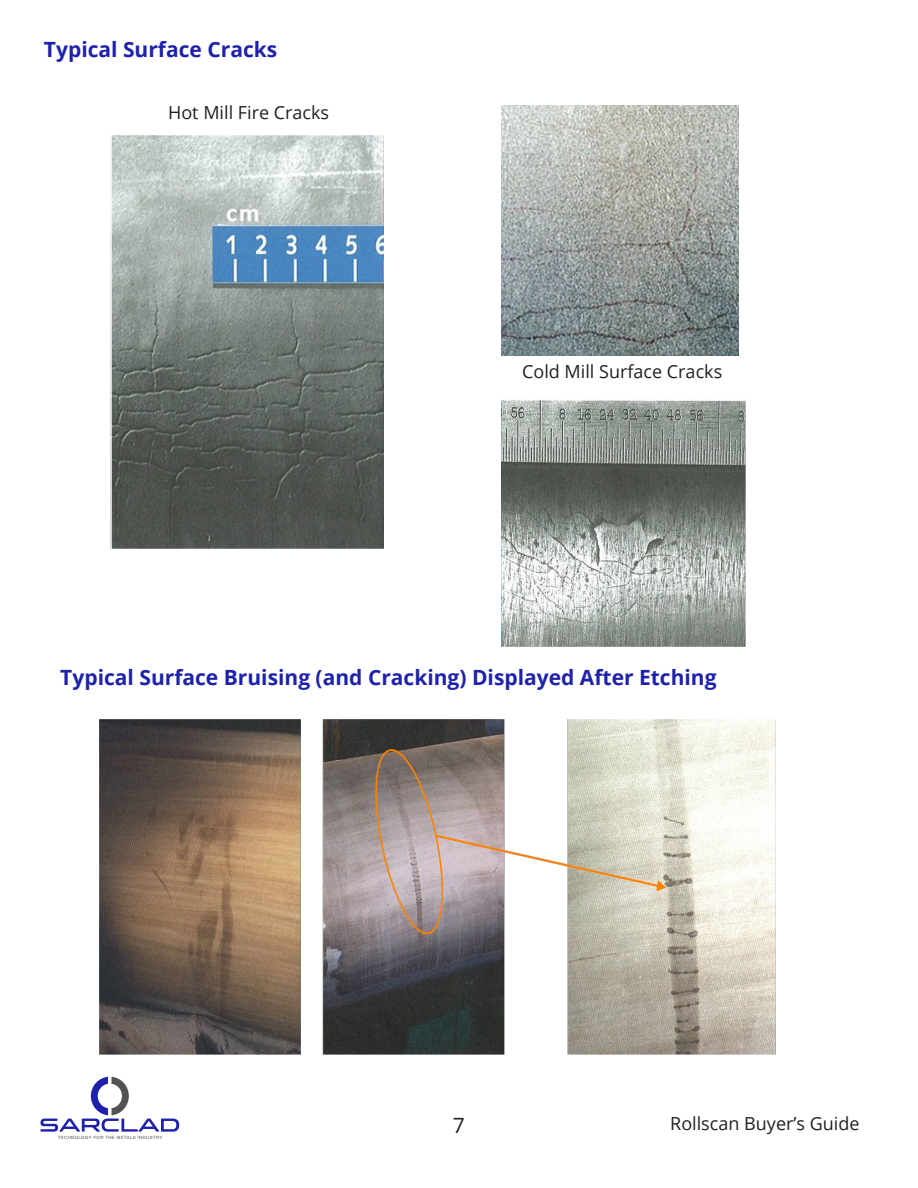
<style>
.page{position:relative;width:918px;height:1188px;background:#fff}
.page>*{position:absolute;margin:0;border:0;box-sizing:border-box;transform-origin:0 0}
.h2__Left_BOLD_BLUE{font:700 21px "Open Sans";color:#1e22aa}
.t1{font:21px "Open Sans";color:#231f20}
.p__Centered{font:18px "Open Sans";color:#231f20}
.t2{font:4.35px "Helvetica";letter-spacing:.09em;color:#51534a}
</style>
<div class="page">
<svg style="left:41px;top:1077px;width:138px;height:55px"></svg>
<img style="left:502px;top:401px;width:243px;height:244px">
<div style="left:484px;top:398px;width:270px;height:250px;border:2px solid #fff"></div>
<img style="left:502px;top:105px;width:237px;height:251px">
<img style="left:113px;top:136px;width:270px;height:411px">
<div style="left:110px;top:132px;width:277px;height:418px;border:2px solid #fff"></div>
<img style="left:99px;top:721px;width:676px;height:332px">
<div style="left:93px;top:718px;width:685px;height:338px;border:2px solid #fff"></div>
<p class="h2__Left_BOLD_BLUE" style="left:44px;top:34px;width:235px">Typical Surface Cracks</p>
<p class="p__Centered" style="left:168px;top:100px;width:163px">Hot Mill Fire Cracks</p>
<p class="p__Centered" style="left:522px;top:359px;width:202px">Cold Mill Surface Cracks</p>
<p class="h2__Left_BOLD_BLUE" style="left:60px;top:663px;width:658px">Typical Surface Bruising (and Cracking) Displayed After Etching</p>
<p class="t2" style="left:58px;top:1134px;width:106px">TECHNOLOGY FOR THE METALS INDUSTRY</p>
<p class="t1" style="left:453px;top:1111px;width:14px">7</p>
<p class="p__Centered" style="left:670px;top:1112px;width:191px">Rollscan Buyer’s Guide</p>
</div>
